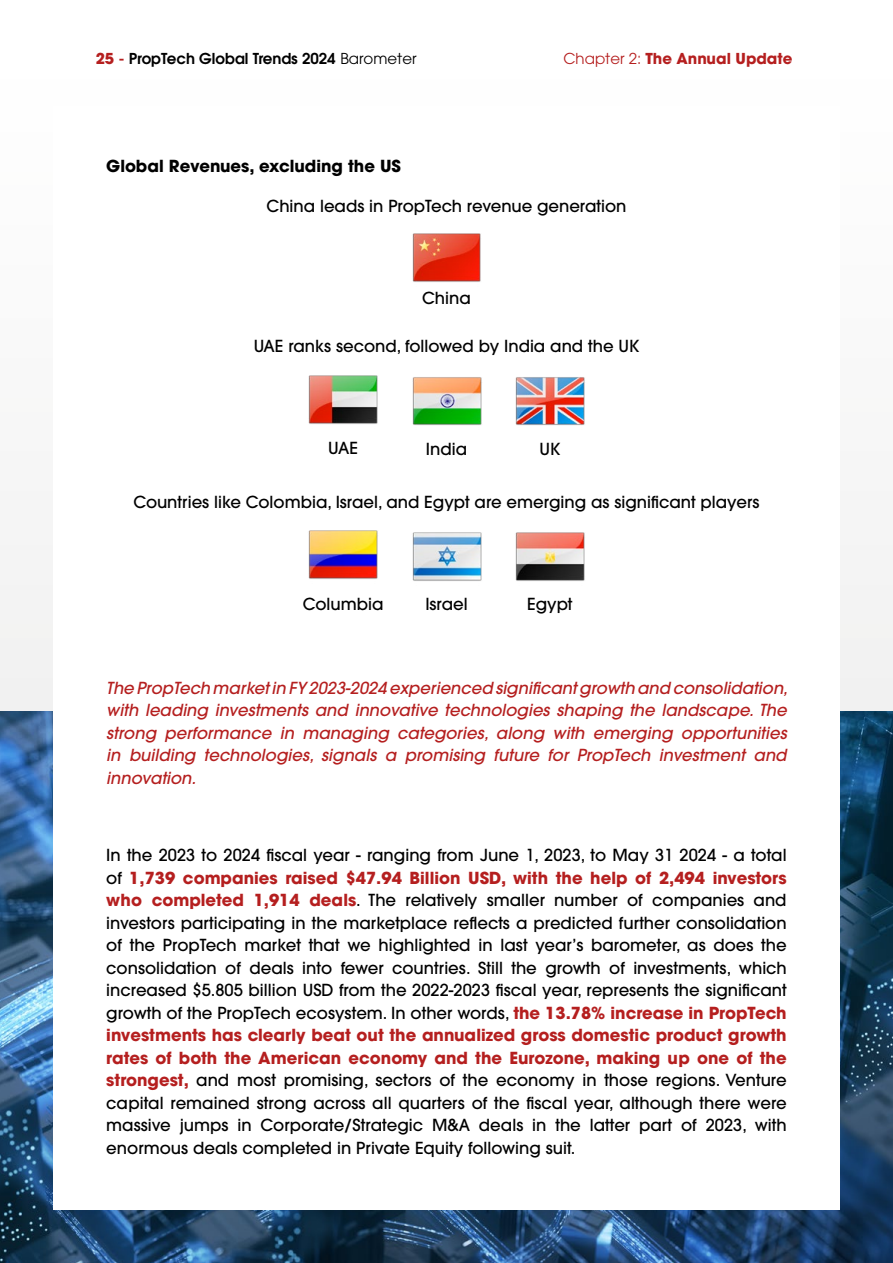
<style>
.page{position:relative;width:893px;height:1263px;background:#fff}
.page>*{position:absolute;margin:0;border:0;box-sizing:border-box;transform-origin:0 0}
.Texte{font:500 16.5px/22.5px "ITC Avant Garde Pro";color:#000;text-align:justify}
.Texte-2{font:italic 500 16.5px/22.5px "ITC Avant Garde Pro";color:#b51f1f;text-align:justify}
.Nom_citation{font:700 16.5px "ITC Avant Garde Pro";color:#000}
.t1{font:600 15px "ITC Avant Garde Pro";color:#000}
.t2{font:700 15px "ITC Avant Garde Pro";color:#b51f1f}
.s1{font-weight:700;color:#b51f1f}
.s2{color:#b51f1f}
.s3{font-weight:400}
</style>
<div class="page">
<img style="left:0;top:710px;width:893px;height:553px">
<div style="left:53px;top:106px;width:787px;height:1104px;background:#fff"></div>
<img style="left:412px;top:233px;width:69px;height:49px">
<img style="left:308px;top:375px;width:70px;height:49px">
<img style="left:308px;top:530px;width:70px;height:49px">
<img style="left:412px;top:377px;width:70px;height:48px">
<img style="left:412px;top:532px;width:70px;height:49px">
<img style="left:515px;top:377px;width:70px;height:48px">
<img style="left:515px;top:532px;width:70px;height:49px">
<p class="t1" style="left:96px;top:49px;width:322px"><span class="s1">25</span> <span class="s2">-</span> PropTech Global Trends 2024 <span class="s3">Barometer</span></p>
<p class="t2" style="left:563px;top:49px;width:230px"><span class="s3">Chapter 2:</span> The Annual Update</p>
<p class="Nom_citation" style="left:106px;top:155px;width:296px">Global Revenues, excluding the US</p>
<p class="Texte" style="left:266px;top:195px;width:362px">China leads in PropTech revenue generation</p>
<p class="Texte" style="left:422px;top:287px;width:50px">China</p>
<p class="Texte" style="left:254px;top:335px;width:387px">UAE ranks second, followed by India and the UK</p>
<p class="Texte" style="left:328px;top:437px;width:31px">UAE</p>
<p class="Texte" style="left:426px;top:437px;width:43px">India</p>
<p class="Texte" style="left:539px;top:437px;width:22px">UK</p>
<p class="Texte" style="left:133px;top:490px;width:628px">Countries like Colombia, Israel, and Egypt are emerging as significant players</p>
<p class="Texte" style="left:303px;top:592px;width:82px">Columbia</p>
<p class="Texte" style="left:425px;top:592px;width:44px">Israel</p>
<p class="Texte" style="left:527px;top:592px;width:47px">Egypt</p>
<p class="Texte-2" style="left:106px;top:677px;width:683px">The PropTech market in FY 2023-2024 experienced significant growth and consolidation, with leading investments and innovative technologies shaping the landscape. The strong performance in managing categories, along with emerging opportunities in building technologies, signals a promising future for PropTech investment and innovation.</p>
<p class="Texte" style="left:106px;top:844px;width:682px">In the 2023 to 2024 fiscal year - ranging from June 1, 2023, to May 31 2024 - a total of <span class="s1">1,739 companies raised $47.94 Billion USD, with the help of 2,494 investors who completed 1,914 deals</span>. The relatively smaller number of companies and investors participating in the marketplace reflects a predicted further consolidation of the PropTech market that we highlighted in last year’s barometer, as does the consolidation of deals into fewer countries. Still the growth of investments, which increased $5.805 billion USD from the 2022-2023 fiscal year, represents the significant growth of the PropTech ecosystem. In other words, <span class="s1">the 13.78% increase in PropTech investments has clearly beat out the annualized gross domestic product growth rates of both the American economy and the Eurozone, making up one of the strongest,</span> and most promising, sectors of the economy in those regions. Venture capital remained strong across all quarters of the fiscal year, although there were massive jumps in Corporate/Strategic M&amp;A deals in the latter part of 2023, with enormous deals completed in Private Equity following suit.</p>
</div>
